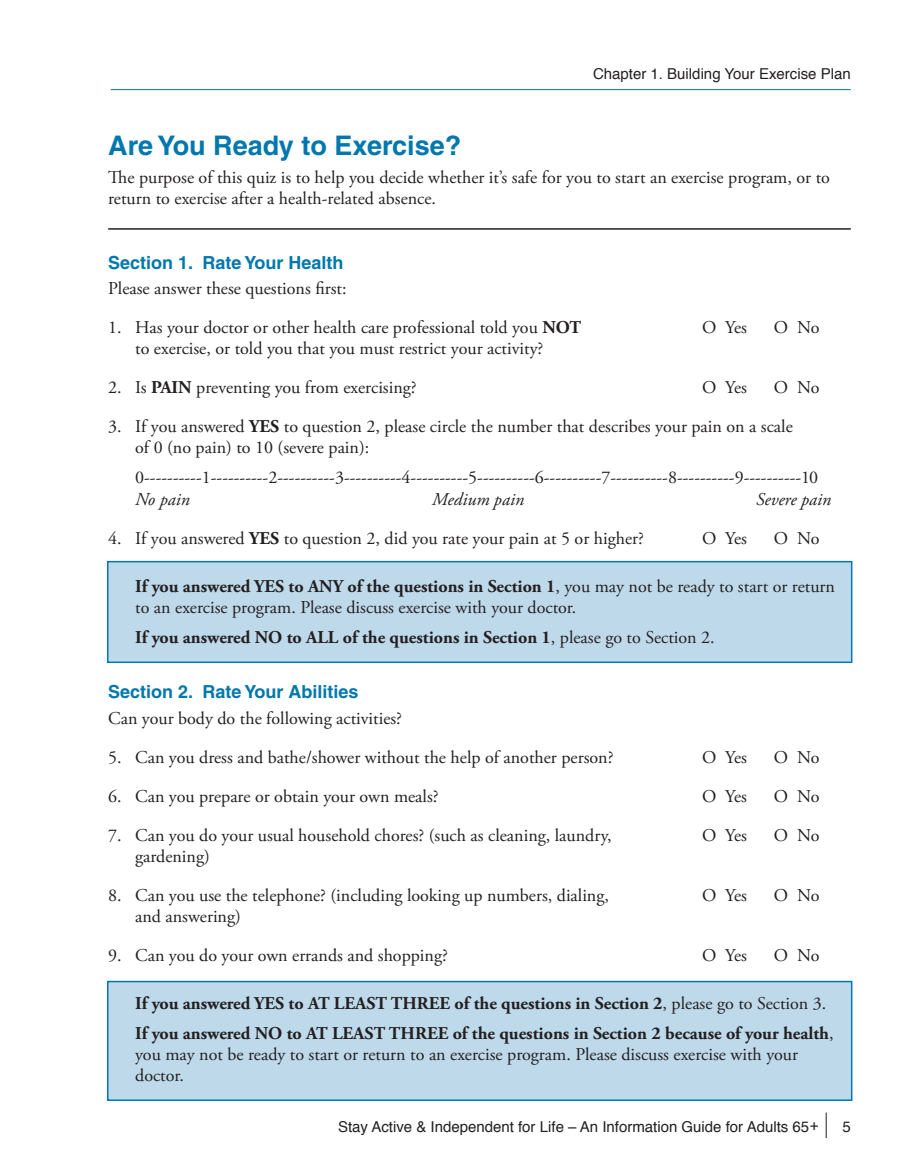
<style>
.page{position:relative;width:905px;height:1175px;background:#fff}
.page>*{position:absolute;margin:0;border:0;box-sizing:border-box;transform-origin:0 0}
.t1{font:700 27px "Helvetica LT";color:#0078ae}
.Bullet{font:18px/21px "Adobe Garamond Pro";color:#231f20}
.Bullet-2{font:700 18px "Adobe Garamond Pro";color:#231f20}
.Body-Bold{font:18px/21px "Adobe Garamond Pro";color:#231f20}
.Subhead-PMS{font:700 18px "Helvetica LT";color:#0078ae}
.Indent{font:18px "Adobe Garamond Pro";color:#231f20}
.Body_text{font:18px "Adobe Garamond Pro";color:#231f20}
.Bullet-3{font:italic 18px "Adobe Garamond Pro";color:#231f20}
.t2{font:15px "Helvetica";color:#231f20}
.s1{font-weight:700}
.s2{font-style:italic}
.s3{font-weight:400}
</style>
<div class="page">
<svg style="left:826px;top:1112px;width:1px;height:26px"></svg>
<div style="left:107px;top:981px;width:745px;height:120px;background:#bdd9ea;border:2px solid #0078ae"></div>
<div style="left:107px;top:561px;width:745px;height:102px;background:#bdd9ea;border:2px solid #0078ae"></div>
<hr style="left:108px;top:228px;width:743px;height:2px;background:#231f20">
<hr style="left:111px;top:89px;width:740px;height:1px;background:#0078ae">
<p class="t2" style="left:593px;top:62px;width:259px">Chapter 1. Building Your Exercise Plan</p>
<p class="t1" style="left:108px;top:129px;width:354px">Are You Ready to Exercise?</p>
<p class="Body-Bold" style="left:108px;top:168px;width:723px">The purpose of this quiz is to help you decide whether it’s safe for you to start an exercise program, or to return to exercise after a health-related absence.</p>
<p class="Subhead-PMS" style="left:108px;top:252px;width:237px">Section 1. Rate Your Health</p>
<p class="Body_text" style="left:108px;top:278px;width:240px">Please answer these questions first:</p>
<p class="Bullet" style="left:108px;top:318px;width:474px">1. Has your doctor or other health care professional told you <span class="s1">NOT</span></p>
<p class="Bullet" style="left:702px;top:318px;width:46px">O Yes</p>
<p class="Bullet" style="left:774px;top:318px;width:47px">O No</p>
<p class="Bullet" style="left:135px;top:339px;width:410px">to exercise, or told you that you must restrict your activity?</p>
<p class="Bullet" style="left:108px;top:378px;width:310px">2. Is <span class="s1">PAIN</span> preventing you from exercising?</p>
<p class="Bullet" style="left:702px;top:378px;width:46px">O Yes</p>
<p class="Bullet" style="left:774px;top:378px;width:47px">O No</p>
<p class="Bullet" style="left:135px;top:417px;width:659px;text-indent:-27px">3. If you answered <span class="s1">YES</span> to question 2, please circle the number that describes your pain on a scale of 0 (no pain) to 10 (severe pain):</p>
<p class="Bullet" style="left:135px;top:468px;width:684px">0----------1----------2----------3----------4----------5----------6----------7----------8----------9----------10<br><span class="s2">No pain</span></p>
<p class="Bullet-3" style="left:432px;top:488px;width:93px">Medium pain</p>
<p class="Bullet-3" style="left:756px;top:488px;width:76px">Severe pain</p>
<p class="Bullet" style="left:108px;top:528px;width:537px">4. If you answered <span class="s1">YES</span> to question 2, did you rate your pain at 5 or higher?</p>
<p class="Bullet" style="left:702px;top:528px;width:46px">O Yes</p>
<p class="Bullet" style="left:774px;top:528px;width:47px">O No</p>
<p class="Bullet" style="left:135px;top:576px;width:701px"><span class="s1">If you answered YES to ANY of the questions in Section 1</span>, you may not be ready to start or return to an exercise program. Please discuss exercise with your doctor.</p>
<p class="Bullet-2" style="left:135px;top:626px;width:581px">If you answered NO to ALL of the questions in Section 1<span class="s3">, please go to Section 2.</span></p>
<p class="Subhead-PMS" style="left:108px;top:681px;width:252px">Section 2. Rate Your Abilities</p>
<p class="Indent" style="left:108px;top:707px;width:295px">Can your body do the following activities?</p>
<p class="Bullet" style="left:108px;top:747px;width:507px">5. Can you dress and bathe/shower without the help of another person?</p>
<p class="Bullet" style="left:702px;top:747px;width:46px">O Yes</p>
<p class="Bullet" style="left:774px;top:747px;width:47px">O No</p>
<p class="Bullet" style="left:108px;top:786px;width:332px">6. Can you prepare or obtain your own meals?</p>
<p class="Bullet" style="left:702px;top:786px;width:46px">O Yes</p>
<p class="Bullet" style="left:774px;top:786px;width:47px">O No</p>
<p class="Bullet" style="left:108px;top:825px;width:505px">7. Can you do your usual household chores? (such as cleaning, laundry,</p>
<p class="Bullet" style="left:702px;top:825px;width:46px">O Yes</p>
<p class="Bullet" style="left:774px;top:825px;width:47px">O No</p>
<p class="Bullet" style="left:135px;top:846px;width:76px">gardening)</p>
<p class="Bullet" style="left:108px;top:885px;width:502px">8. Can you use the telephone? (including looking up numbers, dialing,</p>
<p class="Bullet" style="left:702px;top:885px;width:46px">O Yes</p>
<p class="Bullet" style="left:774px;top:885px;width:47px">O No</p>
<p class="Bullet" style="left:135px;top:906px;width:107px">and answering)</p>
<p class="Bullet" style="left:108px;top:945px;width:341px">9. Can you do your own errands and shopping?</p>
<p class="Bullet" style="left:702px;top:945px;width:46px">O Yes</p>
<p class="Bullet" style="left:774px;top:945px;width:47px">O No</p>
<p class="Bullet-2" style="left:135px;top:992px;width:693px">If you answered YES to AT LEAST THREE of the questions in Section 2<span class="s3">, please go to Section 3.</span></p>
<p class="Bullet" style="left:135px;top:1023px;width:700px"><span class="s1">If you answered NO to AT LEAST THREE of the questions in Section 2 because of your health</span>, you may not be ready to start or return to an exercise program. Please discuss exercise with your doctor.</p>
<p class="t2" style="left:338px;top:1115px;width:482px">Stay Active &amp; Independent for Life – An Information Guide for Adults 65+</p>
<p class="t2" style="left:843px;top:1115px;width:10px">5</p>
</div>
